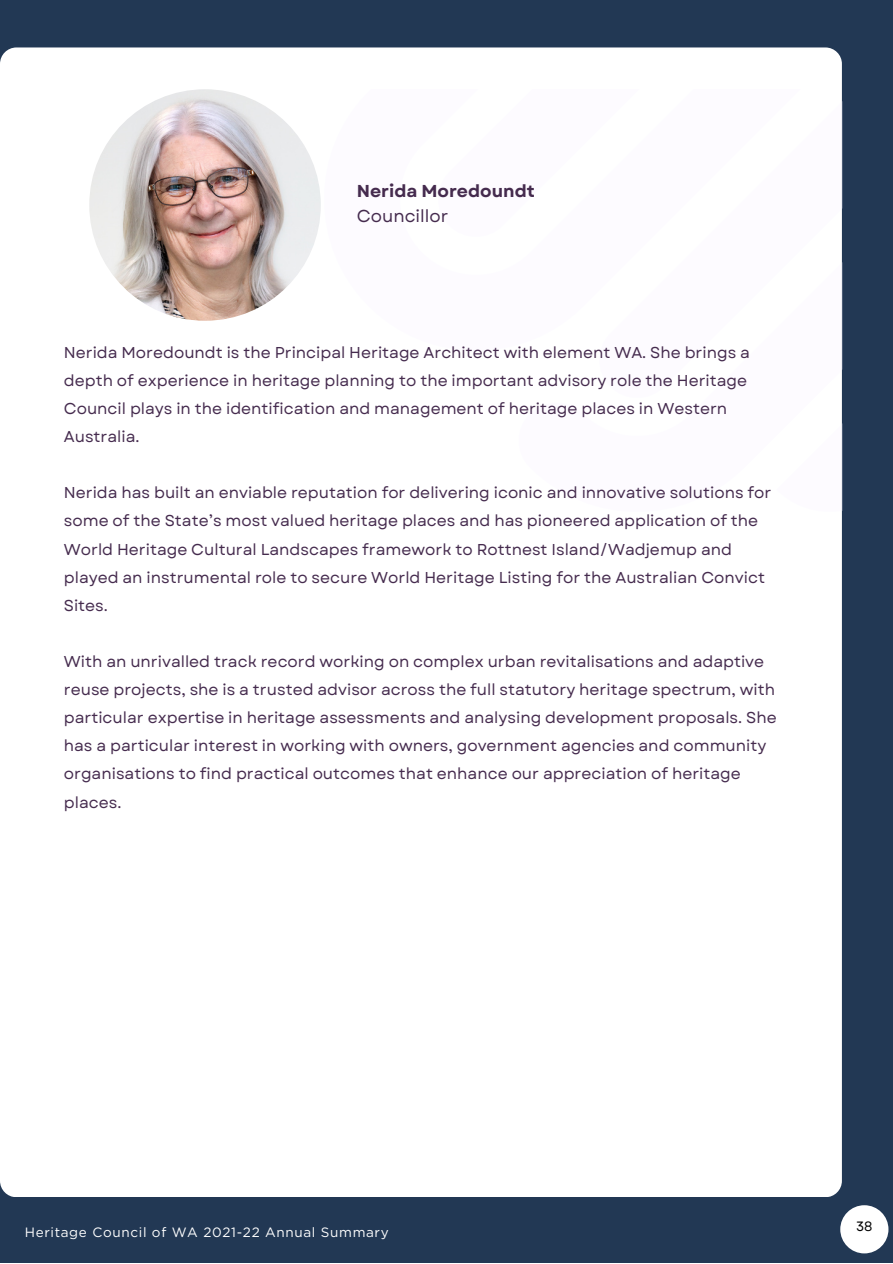
<style>
.page{position:relative;width:893px;height:1264px;background:#fff}
.page>*{position:absolute;margin:0;border:0;box-sizing:border-box;transform-origin:0 0}
.t1{font:700 17.25px "Garet";color:#452b4e}
.t2{font:17.25px "Garet";color:#452b4e}
.t3{font:15.75px/28px "Garet";color:#452b4e}
.t4{font:13.5px "Gotham";letter-spacing:.05em;color:#fff}
.t5{font:13.5px "Garet";color:#000}
</style>
<div class="page">
<div style="left:0;top:0;width:892px;height:1262px;background:#223854"></div>
<div style="left:0;top:47px;width:841px;height:1149px;background:#fff;border-radius:16px"></div>
<img style="left:89px;top:89px;width:232px;height:232px;border-radius:50%">
<div style="left:840px;top:1205px;width:48px;height:48px;background:#fff;border-radius:50%"></div>
<p class="t1" style="left:357px;top:178px;width:179px">Nerida Moredoundt</p>
<p class="t2" style="left:357px;top:203px;width:93px">Councillor</p>
<p class="t3" style="left:64px;top:338px;width:687px">Nerida Moredoundt is the Principal Heritage Architect with element WA. She brings a depth of experience in heritage planning to the important advisory role the Heritage Council plays in the identification and management of heritage places in Western Australia.</p>
<p class="t3" style="left:64px;top:479px;width:709px">Nerida has built an enviable reputation for delivering iconic and innovative solutions for some of the State’s most valued heritage places and has pioneered application of the World Heritage Cultural Landscapes framework to Rottnest Island/Wadjemup and played an instrumental role to secure World Heritage Listing for the Australian Convict Sites.</p>
<p class="t3" style="left:64px;top:647px;width:714px">With an unrivalled track record working on complex urban revitalisations and adaptive reuse projects, she is a trusted advisor across the full statutory heritage spectrum, with particular expertise in heritage assessments and analysing development proposals. She has a particular interest in working with owners, government agencies and community organisations to find practical outcomes that enhance our appreciation of heritage places.</p>
<p class="t4" style="left:25px;top:1223px;width:365px">Heritage Council of WA 2021-22 Annual Summary</p>
<p class="t5" style="left:856px;top:1216px;width:18px">38</p>
</div>
